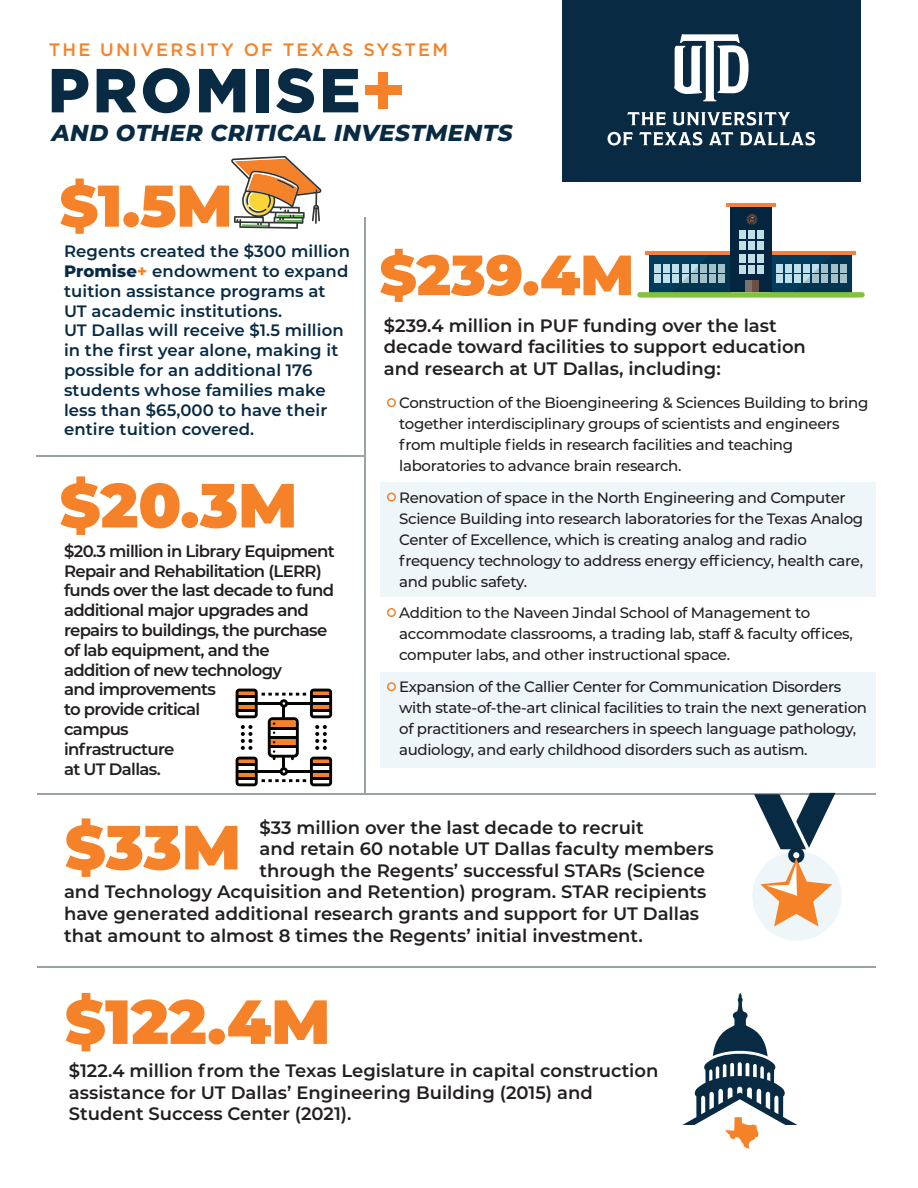
<style>
.page{position:relative;width:918px;height:1188px;background:#fff}
.page>*{position:absolute;margin:0;border:0;box-sizing:border-box;transform-origin:0 0}
.t1{font:900 62.25px "Montserrat";color:#f58229}
.t2{font:900 58.8px "Montserrat";color:#f58229}
.t3{font:900 56.55px "Montserrat";color:#f58229}
.t4{font:italic 800 22.95px "Montserrat";letter-spacing:.02em;color:#082b43}
.t5{font:600 18px/21.6px "Montserrat";color:#231f20}
.t6{font:500 18px "Gotham";letter-spacing:.12em;color:#f58229}
.t7{font:600 16.5px/19.8px "Montserrat";letter-spacing:.005em;color:#082b43}
.t8{font:600 16.5px/19.8px "Montserrat";letter-spacing:-.04em;color:#231f20}
.t9{font:500 15px/21px "Montserrat";letter-spacing:-.02em;color:#231f20}
.s1{font-weight:800}
.s2{font-weight:800;color:#f58229}
</style>
<div class="page">
<svg style="left:236px;top:689px;width:96px;height:97px"></svg>
<div style="left:752px;top:851px;width:90px;height:90px;background:#eef6fa;border-radius:50%"></div>
<div style="left:380px;top:482px;width:495px;height:115px;background:#eef6fa"></div>
<div style="left:380px;top:672px;width:495px;height:95px;background:#eef6fa"></div>
<div style="left:562px;top:0;width:299px;height:182px;background:#082b43"></div>
<svg style="left:52px;top:69px;width:36px;height:43px"></svg>
<svg style="left:97px;top:69px;width:40px;height:43px"></svg>
<svg style="left:143px;top:68px;width:47px;height:45px"></svg>
<svg style="left:199px;top:69px;width:46px;height:43px"></svg>
<div style="left:256px;top:69px;width:12px;height:43px;background:#082b43"></div>
<svg style="left:276px;top:68px;width:38px;height:45px"></svg>
<svg style="left:323px;top:69px;width:35px;height:43px"></svg>
<div style="left:365px;top:86px;width:37px;height:9px;background:#f58229"></div>
<div style="left:378px;top:72px;width:10px;height:37px;background:#f58229"></div>
<hr style="left:364px;top:217px;width:2px;height:576px;background:#98a2a7">
<hr style="left:37px;top:455px;width:328px;height:2px;background:#98a2a7">
<hr style="left:37px;top:793px;width:838px;height:2px;background:#98a2a7">
<hr style="left:37px;top:966px;width:838px;height:2px;background:#98a2a7">
<div style="left:387px;top:398px;width:9px;height:9px;border:2px solid #f58229;border-radius:50%"></div>
<div style="left:387px;top:493px;width:9px;height:9px;border:2px solid #f58229;border-radius:50%"></div>
<div style="left:387px;top:608px;width:9px;height:9px;border:2px solid #f58229;border-radius:50%"></div>
<div style="left:387px;top:682px;width:9px;height:9px;border:2px solid #f58229;border-radius:50%"></div>
<svg style="left:231px;top:156px;width:91px;height:73px"></svg>
<hr style="left:645px;top:252px;width:85px;height:3px;background:#f4803f">
<hr style="left:771px;top:252px;width:85px;height:3px;background:#f4803f">
<svg style="left:637px;top:255px;width:228px;height:43px;background:#5e8987"></svg>
<div style="left:730px;top:207px;width:42px;height:85px;background:#032540"></div>
<hr style="left:726px;top:204px;width:50px;height:3px;background:#f4803f">
<div style="left:745px;top:280px;width:13px;height:12px;background:#7b726c"></div>
<div style="left:752px;top:280px;width:6px;height:12px;background:#6c5045"></div>
<svg style="left:746px;top:214px;width:11px;height:11px"></svg>
<div style="left:739px;top:230px;width:7px;height:9px;background:#c0dfe9"></div>
<div style="left:749px;top:230px;width:6px;height:9px;background:#c0dfe9"></div>
<div style="left:758px;top:230px;width:6px;height:9px;background:#c0dfe9"></div>
<div style="left:739px;top:241px;width:7px;height:8px;background:#c0dfe9"></div>
<div style="left:749px;top:241px;width:6px;height:8px;background:#c0dfe9"></div>
<div style="left:758px;top:241px;width:6px;height:8px;background:#c0dfe9"></div>
<div style="left:739px;top:254px;width:7px;height:9px;background:#c0dfe9"></div>
<div style="left:749px;top:254px;width:6px;height:9px;background:#c0dfe9"></div>
<div style="left:758px;top:254px;width:6px;height:9px;background:#c0dfe9"></div>
<div style="left:739px;top:265px;width:7px;height:8px;background:#c0dfe9"></div>
<div style="left:749px;top:265px;width:6px;height:8px;background:#c0dfe9"></div>
<div style="left:758px;top:265px;width:6px;height:8px;background:#c0dfe9"></div>
<svg style="left:754px;top:793px;width:82px;height:134px"></svg>
<svg style="left:682px;top:993px;width:115px;height:156px"></svg>
<svg style="left:627px;top:112px;width:39px;height:13px"></svg>
<svg style="left:673px;top:112px;width:117px;height:14px"></svg>
<svg style="left:608px;top:132px;width:25px;height:14px"></svg>
<svg style="left:639px;top:132px;width:63px;height:14px"></svg>
<svg style="left:709px;top:132px;width:24px;height:13px"></svg>
<svg style="left:740px;top:132px;width:75px;height:14px"></svg>
<svg style="left:674px;top:34px;width:75px;height:67px"></svg>
<p class="t6" style="left:49px;top:38px;width:401px">THE UNIVERSITY OF TEXAS SYSTEM</p>
<h3 class="t4" style="left:52px;top:116px;width:462px">AND OTHER CRITICAL INVESTMENTS</h3>
<h2 class="t2" style="left:60px;top:162px;width:174px">$1.5M</h2>
<p class="t7" style="left:64px;top:241px;width:287px">Regents created the $300 million<br><span class="s1">Promise</span><span class="s2">+</span> endowment to expand tuition assistance programs at<br>UT academic institutions.<br>UT Dallas will receive $1.5 million in the first year alone, making it possible for an additional 176 students whose families make less than $65,000 to have their entire tuition covered.</p>
<h1 class="t1" style="left:60px;top:459px;width:239px">$20.3M</h1>
<p class="t8" style="left:64px;top:540px;width:272px">$20.3 million in Library Equipment<br>Repair and Rehabilitation (LERR) funds over the last decade to fund additional major upgrades and repairs to buildings, the purchase of lab equipment, and the addition of new technology<br>and improvements<br>to provide critical<br>campus<br>infrastructure<br>at UT Dallas.</p>
<h3 class="t3" style="left:380px;top:233px;width:256px">$239.4M</h3>
<p class="t5" style="left:384px;top:314px;width:424px">$239.4 million in PUF funding over the last decade toward facilities to support education and research at UT Dallas, including:</p>
<p class="t9" style="left:399px;top:392px;width:471px">Construction of the Bioengineering &amp; Sciences Building to bring together interdisciplinary groups of scientists and engineers from multiple fields in research facilities and teaching laboratories to advance brain research.</p>
<p class="t9" style="left:399px;top:486px;width:466px">Renovation of space in the North Engineering and Computer Science Building into research laboratories for the Texas Analog Center of Excellence, which is creating analog and radio frequency technology to address energy efficiency, health care, and public safety.</p>
<p class="t9" style="left:399px;top:602px;width:455px">Addition to the Naveen Jindal School of Management to accommodate classrooms, a trading lab, staff &amp; faculty offices, computer labs, and other instructional space.</p>
<p class="t9" style="left:399px;top:675px;width:469px">Expansion of the Callier Center for Communication Disorders with state-of-the-art clinical facilities to train the next generation of practitioners and researchers in speech language pathology, audiology, and early childhood disorders such as autism.</p>
<h1 class="t1" style="left:65px;top:801px;width:178px">$33M</h1>
<p class="t5" style="left:260px;top:816px;width:386px">$33 million over the last decade to recruit</p>
<p class="t5" style="left:260px;top:837px;width:456px">and retain 60 notable UT Dallas faculty members</p>
<p class="t5" style="left:260px;top:859px;width:447px">through the Regents’ successful STARs (Science</p>
<p class="t5" style="left:64px;top:880px;width:644px">and Technology Acquisition and Retention) program. STAR recipients</p>
<p class="t5" style="left:64px;top:902px;width:637px">have generated additional research grants and support for UT Dallas</p>
<p class="t5" style="left:64px;top:924px;width:580px">that amount to almost 8 times the Regents’ initial investment.</p>
<h1 class="t1" style="left:65px;top:975px;width:267px">$122.4M</h1>
<p class="t5" style="left:69px;top:1059px;width:591px">$122.4 million from the Texas Legislature in capital construction assistance for UT Dallas’ Engineering Building (2015) and<br>Student Success Center (2021).</p>
</div>
